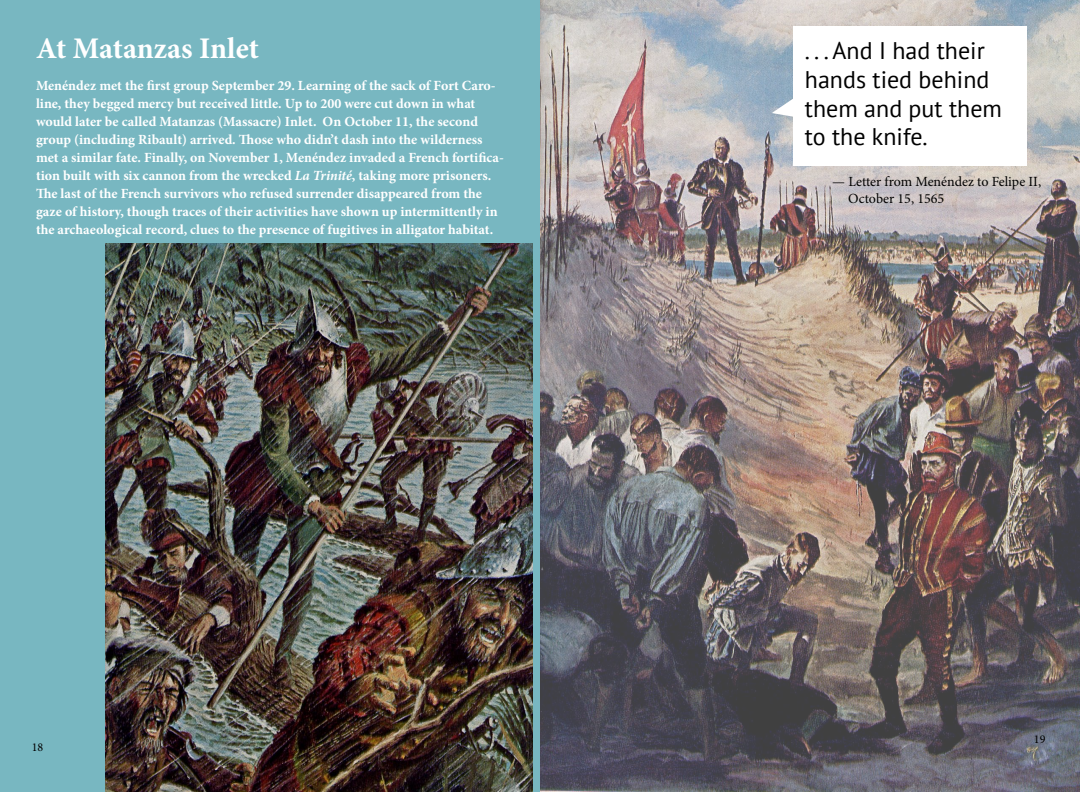
<style>
.page{position:relative;width:1080px;height:792px;background:#fff}
.page>*{position:absolute;margin:0;border:0;box-sizing:border-box;transform-origin:0 0}
.t1{font:700 30px "Minion Pro";color:#fff}
.t2{font:24px/28.8px "PT Sans";color:#000}
.t3{font:700 14px/18px "Minion Pro";color:#fff}
.t4{font:14px/16.8px "Minion Pro";color:#000}
.t5{font:12px "Minion Pro";color:#000}
.s1{font-style:italic}
</style>
<div class="page">
<div style="left:0;top:0;width:540px;height:792px;background:#78b7c1"></div>
<img style="left:105px;top:243px;width:428px;height:549px">
<img style="left:540px;top:0;width:540px;height:792px">
<div style="left:793px;top:26px;width:234px;height:140px;background:#fff"></div>
<svg style="left:772px;top:96px;width:21px;height:21px"></svg>
<h1 class="t1" style="left:36px;top:27px;width:225px">At Matanzas Inlet</h1>
<p class="t3" style="left:36px;top:77px;width:469px">Menéndez met the first group September 29. Learning of the sack of Fort Caro&shy;line, they begged mercy but received little. Up to 200 were cut down in what would later be called Matanzas (Massacre) Inlet. On October 11, the second group (including Ribault) arrived. Those who didn’t dash into the wilderness met a similar fate. Finally, on November 1, Menéndez invaded a French fortifica&shy;tion built with six cannon from the wrecked <span class="s1">La Trinité</span>, taking more prisoners.<br>The last of the French survivors who refused surrender disappeared from the gaze of history, though traces of their activities have shown up intermittently in the archaeological record, clues to the presence of fugitives in alligator habitat.</p>
<p class="t5" style="left:32px;top:739px;width:13px">18</p>
<h2 class="t2" style="left:805px;top:36px;width:199px">. . . And I had their hands tied behind them and put them to the knife.</h2>
<p class="t4" style="left:848px;top:173px;width:195px;text-indent:-16px">— Letter from Menéndez to Felipe II,<br>October 15, 1565</p>
<p class="t5" style="left:1034px;top:731px;width:13px">19</p>
</div>
